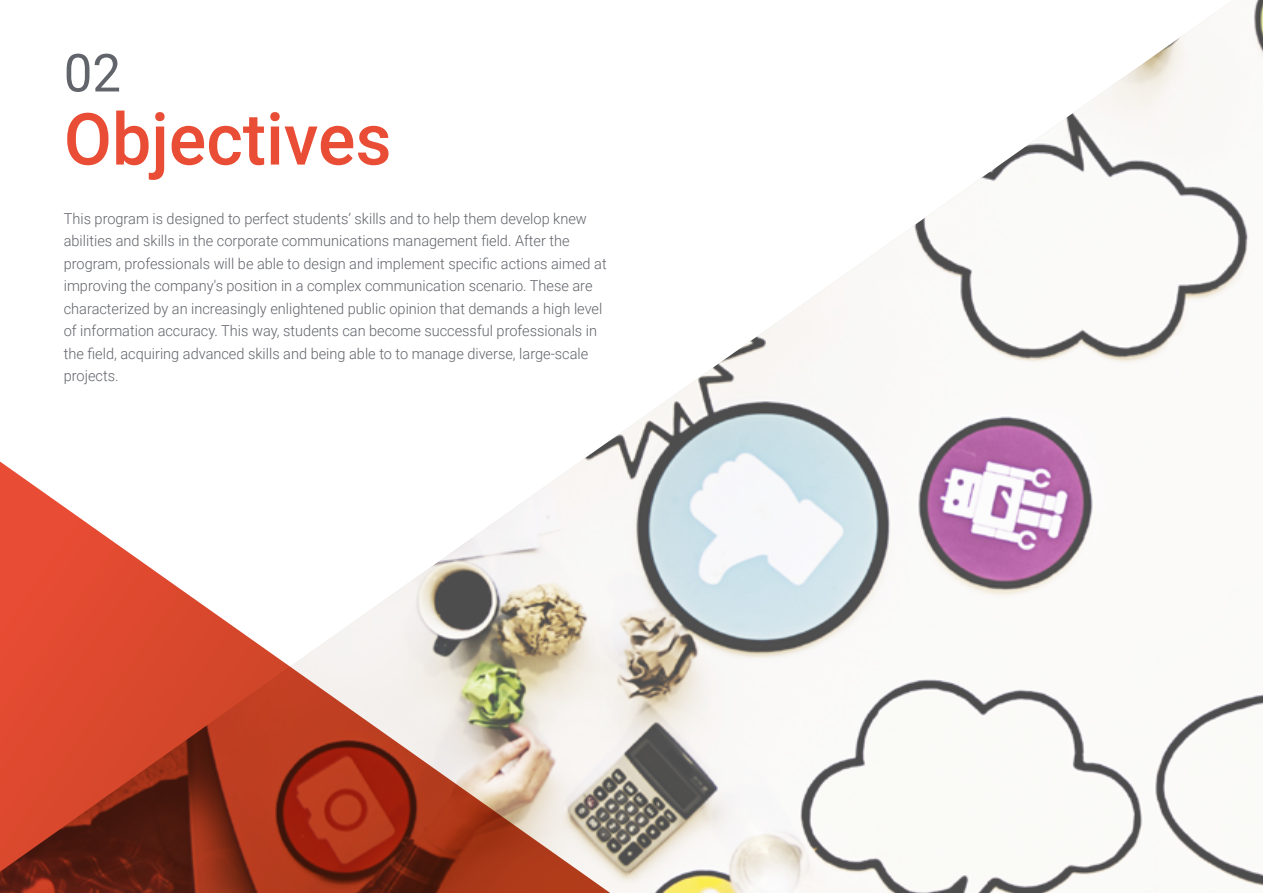
<style>
.page{position:relative;width:1263px;height:893px;background:#fff}
.page>*{position:absolute;margin:0;border:0;box-sizing:border-box;transform-origin:0 0}
.t1{font:500 72px "Roboto";color:#e94d35}
.t2{font:52.5px "Roboto";color:#61646a}
.t3{font:300 15px/22.5px "Roboto";color:#61646a}
</style>
<div class="page">
<img style="left:602px;top:0;width:661px;height:893px">
<svg style="left:0;top:446px;width:640px;height:447px"></svg>
<h2 class="t2" style="left:64px;top:36px;width:59px">02</h2>
<h1 class="t1" style="left:64px;top:89px;width:329px">Objectives</h1>
<p class="t3" style="left:64px;top:207px;width:544px">This program is designed to perfect students’ skills and to help them develop knew abilities and skills in the corporate communications management field. After the program, professionals will be able to design and implement specific actions aimed at improving the company's position in a complex communication scenario. These are characterized by an increasingly enlightened public opinion that demands a high level of information accuracy. This way, students can become successful professionals in the field, acquiring advanced skills and being able to to manage diverse, large-scale projects.</p>
</div>
